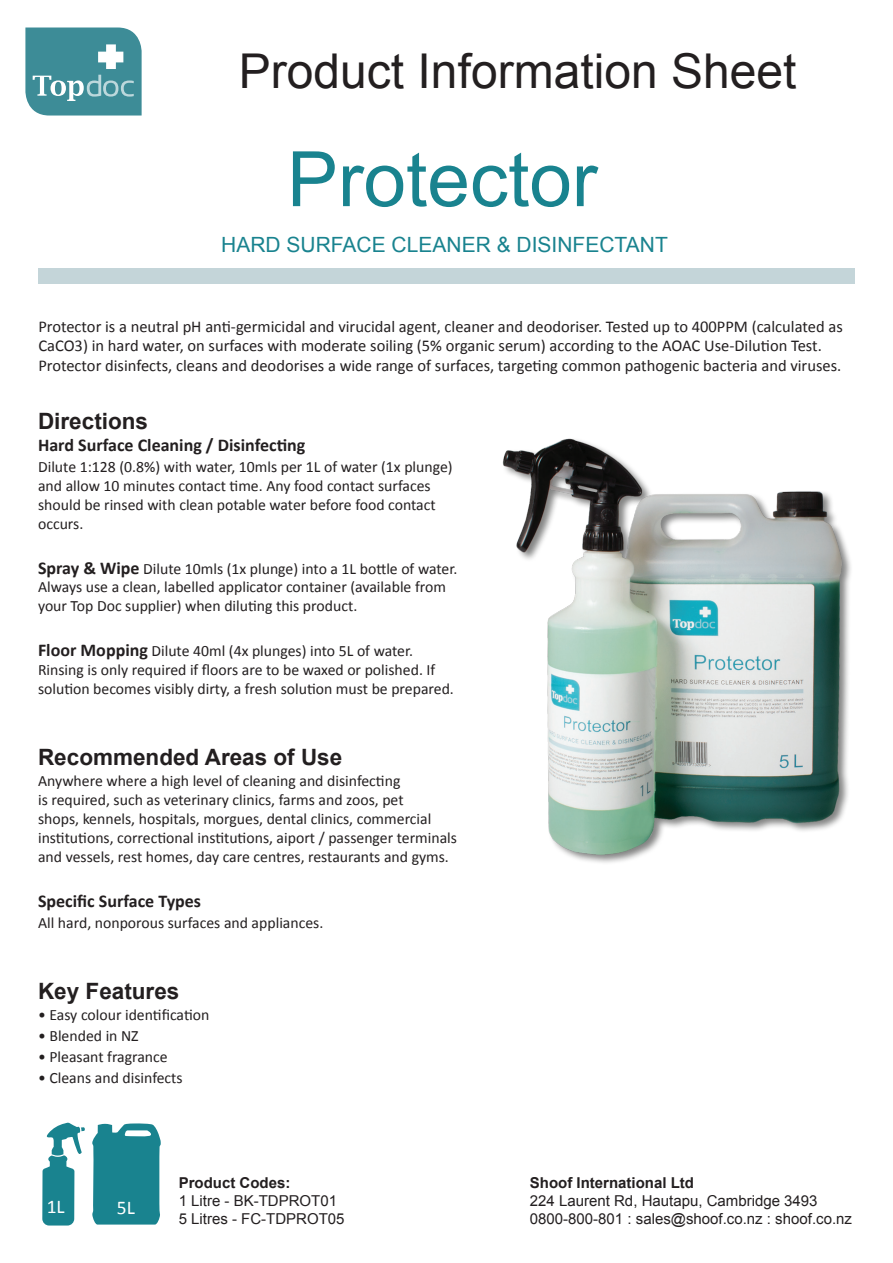
<style>
.page{position:relative;width:893px;height:1263px;background:#fff}
.page>*{position:absolute;margin:0;border:0;box-sizing:border-box;transform-origin:0 0}
.t1{font:76.5px "Arial";color:#19838f}
.t2{font:48px "Arial";color:#231f20}
.t3{font:700 22.5px "Arial";color:#231f20}
.t4{font:21px "Arial";color:#19838f}
.t5{font:19.5px "Calibri";color:#fff}
.t6{font:700 18px "Calibri";color:#231f20}
.t7{font:16.5px/19.8px "Calibri";color:#231f20}
.t8{font:15.75px/18.9px "Calibri";color:#231f20}
.t9{font:15px/18px "Arial";color:#231f20}
.t10{font:700 15px "Arial";color:#231f20}
.s1{font-weight:700;font-size:18px}
</style>
<div class="page">
<svg style="left:42px;top:1122px;width:43px;height:103px"></svg>
<svg style="left:25px;top:28px;width:117px;height:88px;background:#579ba5"></svg>
<svg style="left:92px;top:1123px;width:69px;height:101px;background:#2e8e99"></svg>
<div style="left:38px;top:269px;width:817px;height:15px;background:#c4d5d9"></div>
<img style="left:502px;top:438px;width:349px;height:425px">
<h2 class="t2" style="left:239px;top:40px;width:559px">Product Information Sheet</h2>
<h1 class="t1" style="left:287px;top:129px;width:312px">Protector</h1>
<h3 class="t4" style="left:221px;top:231px;width:448px">HARD SURFACE CLEANER &amp; DISINFECTANT</h3>
<p class="t7" style="left:38px;top:316px;width:806px">Protector is a neutral pH anti-germicidal and virucidal agent, cleaner and deodoriser. Tested up to 400PPM (calculated as<br>CaCO3) in hard water, on surfaces with moderate soiling (5% organic serum) according to the AOAC Use-Dilution Test.<br>Protector disinfects, cleans and deodorises a wide range of surfaces, targeting common pathogenic bacteria and viruses.</p>
<h3 class="t3" style="left:38px;top:407px;width:112px">Directions</h3>
<p class="t6" style="left:38px;top:434px;width:269px">Hard Surface Cleaning / Disinfecting</p>
<p class="t8" style="left:38px;top:457px;width:416px">Dilute 1:128 (0.8%) with water, 10mls per 1L of water (1x plunge) and allow 10 minutes contact time. Any food contact surfaces should be rinsed with clean potable water before food contact occurs.</p>
<p class="t8" style="left:38px;top:559px;width:421px"><span class="s1">Spray &amp; Wipe</span> Dilute 10mls (1x plunge) into a 1L bottle of water.<br>Always use a clean, labelled applicator container (available from your Top Doc supplier) when diluting this product.</p>
<p class="t8" style="left:38px;top:641px;width:417px"><span class="s1">Floor Mopping</span> Dilute 40ml (4x plunges) into 5L of water.<br>Rinsing is only required if floors are to be waxed or polished. If solution becomes visibly dirty, a fresh solution must be prepared.</p>
<h3 class="t3" style="left:38px;top:742px;width:306px">Recommended Areas of Use</h3>
<p class="t8" style="left:38px;top:771px;width:420px">Anywhere where a high level of cleaning and disinfecting<br>is required, such as veterinary clinics, farms and zoos, pet<br>shops, kennels, hospitals, morgues, dental clinics, commercial institutions, correctional institutions, aiport / passenger terminals and vessels, rest homes, day care centres, restaurants and gyms.</p>
<p class="t6" style="left:38px;top:889px;width:165px">Specific Surface Types</p>
<p class="t8" style="left:38px;top:913px;width:287px">All hard, nonporous surfaces and appliances.</p>
<h3 class="t3" style="left:38px;top:976px;width:143px">Key Features</h3>
<p class="t8" style="left:38px;top:1005px;width:173px">• Easy colour identification</p>
<p class="t8" style="left:38px;top:1026px;width:102px">• Blended in NZ</p>
<p class="t8" style="left:38px;top:1047px;width:131px">• Pleasant fragrance</p>
<p class="t8" style="left:38px;top:1068px;width:146px">• Cleans and disinfects</p>
<p class="t5" style="left:47px;top:1194px;width:20px">1L</p>
<p class="t5" style="left:117px;top:1195px;width:20px">5L</p>
<p class="t10" style="left:179px;top:1173px;width:113px">Product Codes:</p>
<p class="t9" style="left:179px;top:1192px;width:167px">1 Litre - BK-TDPROT01<br>5 Litres - FC-TDPROT05</p>
<p class="t10" style="left:530px;top:1173px;width:166px">Shoof International Ltd</p>
<p class="t9" style="left:530px;top:1192px;width:324px">224 Laurent Rd, Hautapu, Cambridge 3493<br>0800-800-801 : sales@shoof.co.nz : shoof.co.nz</p>
</div>
